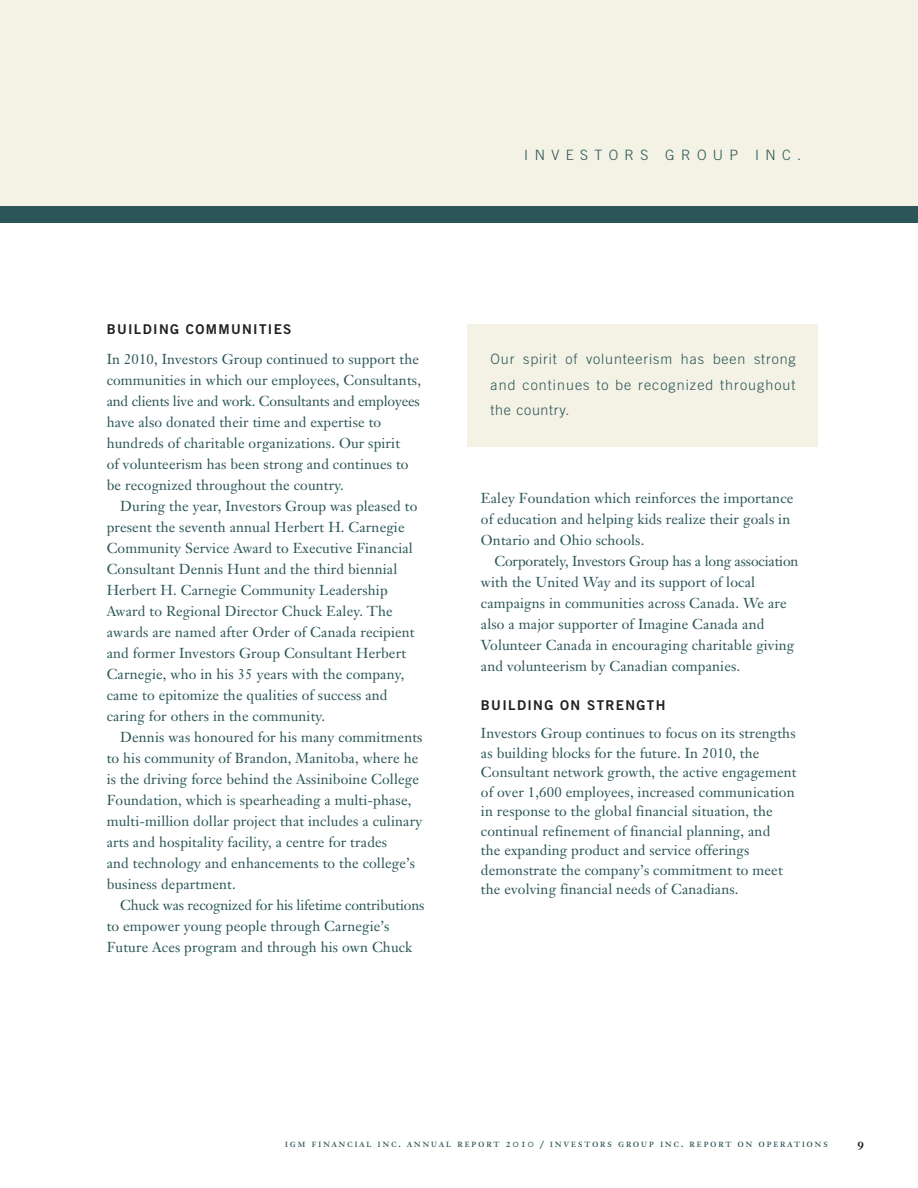
<style>
.page{position:relative;width:918px;height:1188px;background:#fff}
.page>*{position:absolute;margin:0;border:0;box-sizing:border-box;transform-origin:0 0}
.t1{font:14.25px/21px "Janson Text";letter-spacing:.01em;color:#2b5556}
.t2{font:300 14.25px/25.5px "Trade Gothic";letter-spacing:.075em;color:#2b5556;text-align:justify}
.t3{font:300 14.25px "Trade Gothic";letter-spacing:.45em;color:#2b5556}
.t4{font:13.5px "Trade Gothic Bold Two";letter-spacing:.1em;color:#231f20}
.t5{font:11.7px "Janson Text Roman SC";letter-spacing:.125em;color:#2b5556}
.t6{font:11.7px "Janson Text Bold Os F";color:#231f20}
</style>
<div class="page">
<div style="left:0;top:0;width:918px;height:220px;background:#f3f2e5"></div>
<div style="left:0;top:207px;width:918px;height:16px;background:#2b5556"></div>
<div style="left:467px;top:324px;width:351px;height:123px;background:#f3f2e5"></div>
<p class="t3" style="left:524px;top:150px;width:278px">INVESTORS GROUP INC.</p>
<p class="t4" style="left:107px;top:324px;width:186px">BUILDING COMMUNITIES</p>
<p class="t1" style="left:107px;top:350px;width:316px">In 2010, Investors Group continued to support the communities in which our employees, Consultants, and clients live and work. Consultants and employees have also donated their time and expertise to hundreds of charitable organizations. Our spirit<br>of volunteerism has been strong and continues to be recognized throughout the country.</p>
<p class="t1" style="left:107px;top:497px;width:312px;text-indent:14px">During the year, Investors Group was pleased to present the seventh annual Herbert H. Carnegie Community Service Award to Executive Financial Consultant Dennis Hunt and the third biennial Herbert H. Carnegie Community Leadership Award to Regional Director Chuck Ealey. The awards are named after Order of Canada recipient and former Investors Group Consultant Herbert Carnegie, who in his 35 years with the company, came to epitomize the qualities of success and caring for others in the community.</p>
<p class="t1" style="left:107px;top:728px;width:317px;text-indent:14px">Dennis was honoured for his many commitments to his community of Brandon, Manitoba, where he is the driving force behind the Assiniboine College Foundation, which is spearheading a multi-phase, multi-million dollar project that includes a culinary arts and hospitality facility, a centre for trades<br>and technology and enhancements to the college’s business department.</p>
<p class="t1" style="left:107px;top:896px;width:319px;text-indent:14px">Chuck was recognized for his lifetime contributions to empower young people through Carnegie’s<br>Future Aces program and through his own Chuck</p>
<p class="t2" style="left:491px;top:348px;width:306px">Our spirit of volunteerism has been strong and continues to be recognized throughout the country.</p>
<p class="t1" style="left:481px;top:489px;width:314px">Ealey Foundation which reinforces the importance of education and helping kids realize their goals in<br>Ontario and Ohio schools.</p>
<p class="t1" style="left:481px;top:552px;width:319px;text-indent:14px">Corporately, Investors Group has a long association with the United Way and its support of local campaigns in communities across Canada. We are also a major supporter of Imagine Canada and Volunteer Canada in encouraging charitable giving and volunteerism by Canadian companies.</p>
<p class="t4" style="left:481px;top:700px;width:186px">BUILDING ON STRENGTH</p>
<p class="t1" style="left:481px;top:725px;width:317px;line-height:19.5px">Investors Group continues to focus on its strengths as building blocks for the future. In 2010, the Consultant network growth, the active engagement of over 1,600 employees, increased communication in response to the global financial situation, the continual refinement of financial planning, and<br>the expanding product and service offerings demonstrate the company’s commitment to meet the evolving financial needs of Canadians.</p>
<p class="t5" style="left:285px;top:1139px;width:545px">igm financial inc. annual report 2010 / investors group inc. report on operations</p>
<p class="t6" style="left:858px;top:1138px;width:8px">9</p>
</div>
